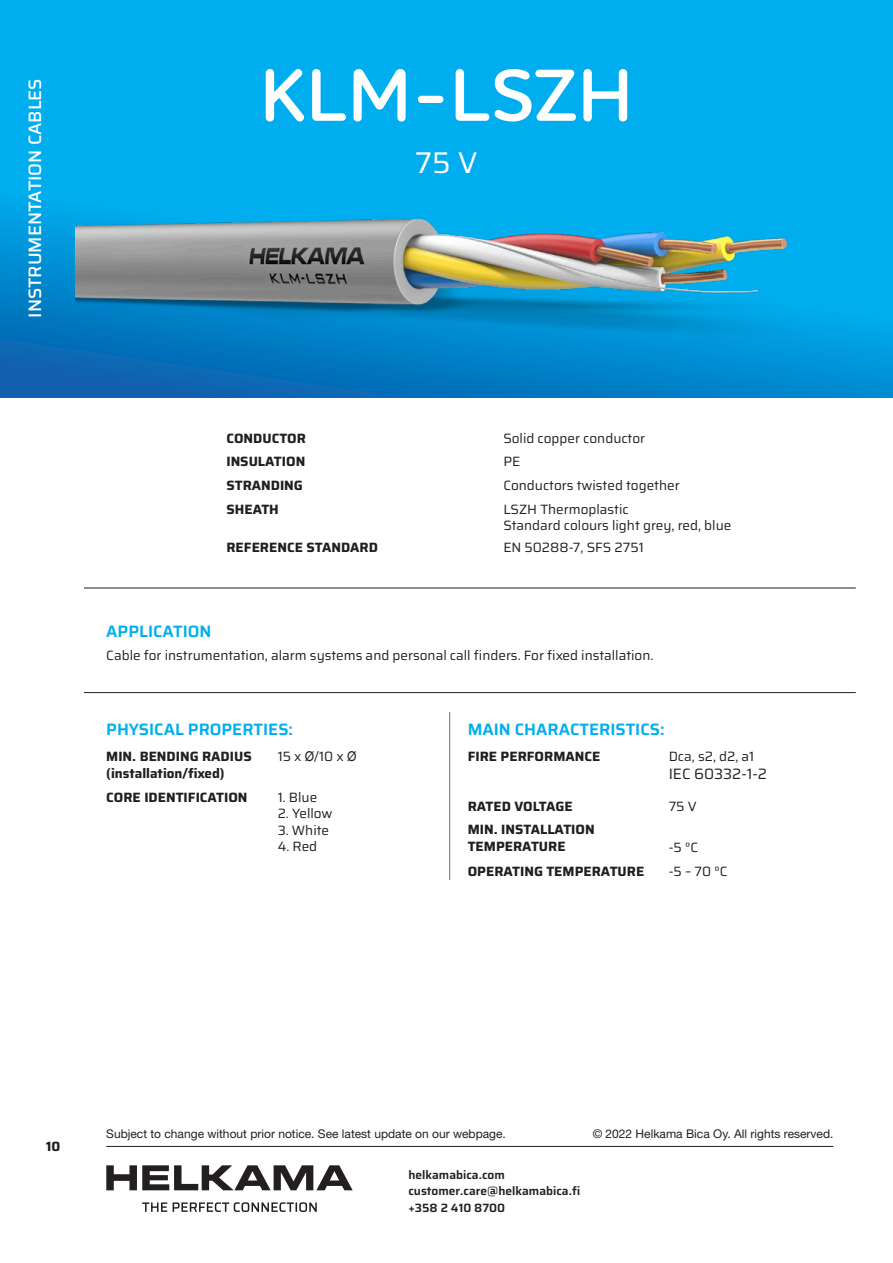
<style>
.page{position:relative;width:893px;height:1263px;background:#fff}
.page>*{position:absolute;margin:0;border:0;box-sizing:border-box;transform-origin:0 0}
.t1{font:600 75px "Houschka Rounded";letter-spacing:.015em;color:#fff}
.t2{font:30px "Saira";color:#fff}
.t3{font:500 18px "Saira";color:#fff}
.t4{font:600 16.5px "Saira";color:#00aeef}
.t5{font:15px "Saira";color:#231f20}
.t6{font:13.5px/16.2px "Saira";color:#231f20}
.t7{font:700 13.5px/16.5px "Saira";color:#231f20}
.t8{font:12px "Helvetica Neue LT Std";color:#231f20}
.t9{font:600 12px/16.5px "Saira";color:#231f20}
.s1{font-family:"Arial"}
</style>
<div class="page">
<svg style="left:106px;top:1165px;width:247px;height:25px"></svg>
<svg style="left:142px;top:1202px;width:175px;height:10px"></svg>
<hr style="left:106px;top:1146px;width:727px;height:1px;background:#231f20">
<svg style="left:0;top:0;width:893px;height:398px;background:#00a2e4"></svg>
<hr style="left:449px;top:712px;width:1px;height:168px;background:#6c6d70">
<hr style="left:84px;top:588px;width:772px;height:1px;background:#231f20">
<hr style="left:84px;top:692px;width:772px;height:1px;background:#231f20">
<img style="left:75px;top:194px;width:818px;height:157px">
<h3 class="t3" style="left:20px;top:318px;width:241px;rotate:-90deg">INSTRUMENTATION CABLES</h3>
<h1 class="t1" style="left:260px;top:47px;width:374px">KLM-LSZH</h1>
<h2 class="t2" style="left:415px;top:138px;width:64px">75 V</h2>
<p class="t7" style="left:226px;top:429px;width:81px">CONDUCTOR</p>
<p class="t6" style="left:503px;top:429px;width:143px">Solid copper conductor</p>
<p class="t7" style="left:226px;top:453px;width:80px">INSULATION</p>
<p class="t6" style="left:503px;top:453px;width:18px">PE</p>
<p class="t7" style="left:226px;top:477px;width:78px">STRANDING</p>
<p class="t6" style="left:503px;top:477px;width:178px">Conductors twisted together</p>
<p class="t7" style="left:226px;top:501px;width:54px">SHEATH</p>
<p class="t6" style="left:503px;top:501px;width:230px">LSZH Thermoplastic<br>Standard colours light grey, red, blue</p>
<p class="t7" style="left:226px;top:539px;width:153px">REFERENCE STANDARD</p>
<p class="t6" style="left:503px;top:539px;width:142px">EN 50288-7, SFS 2751</p>
<p class="t4" style="left:106px;top:617px;width:106px">APPLICATION</p>
<p class="t6" style="left:106px;top:647px;width:549px">Cable for instrumentation, alarm systems and personal call finders. For fixed installation.</p>
<p class="t4" style="left:106px;top:715px;width:188px">PHYSICAL PROPERTIES:</p>
<p class="t7" style="left:106px;top:748px;width:147px">MIN. BENDING RADIUS (installation/fixed)</p>
<p class="t6" style="left:278px;top:748px;width:80px">15 x <span class="s1">Ø</span>/10 x <span class="s1">Ø</span></p>
<p class="t7" style="left:106px;top:788px;width:143px">CORE IDENTIFICATION</p>
<p class="t6" style="left:278px;top:788px;width:41px">1. Blue</p>
<p class="t6" style="left:278px;top:805px;width:56px">2. Yellow</p>
<p class="t6" style="left:278px;top:821px;width:53px">3. White</p>
<p class="t6" style="left:278px;top:838px;width:41px">4. Red</p>
<p class="t4" style="left:468px;top:715px;width:198px">MAIN CHARACTERISTICS:</p>
<p class="t7" style="left:468px;top:748px;width:134px">FIRE PERFORMANCE</p>
<p class="t6" style="left:669px;top:748px;width:87px">Dca, s2, d2, a1</p>
<p class="t5" style="left:669px;top:762px;width:100px">IEC 60332-1-2</p>
<p class="t7" style="left:468px;top:797px;width:106px">RATED VOLTAGE</p>
<p class="t6" style="left:669px;top:797px;width:30px">75 V</p>
<p class="t7" style="left:468px;top:821px;width:128px">MIN. INSTALLATION<br>TEMPERATURE</p>
<p class="t6" style="left:669px;top:839px;width:31px">-5 °C</p>
<p class="t7" style="left:468px;top:863px;width:178px">OPERATING TEMPERATURE</p>
<p class="t6" style="left:669px;top:863px;width:60px">-5 – 70 °C</p>
<p class="t7" style="left:46px;top:1137px;width:16px">10</p>
<p class="t8" style="left:106px;top:1126px;width:401px">Subject to change without prior notice. See latest update on our webpage.</p>
<p class="t8" style="left:593px;top:1126px;width:242px">© 2022 Helkama Bica Oy. All rights reserved.</p>
<p class="t9" style="left:408px;top:1166px;width:173px">helkamabica.com customer.care@helkamabica.fi +358 2 410 8700</p>
</div>
